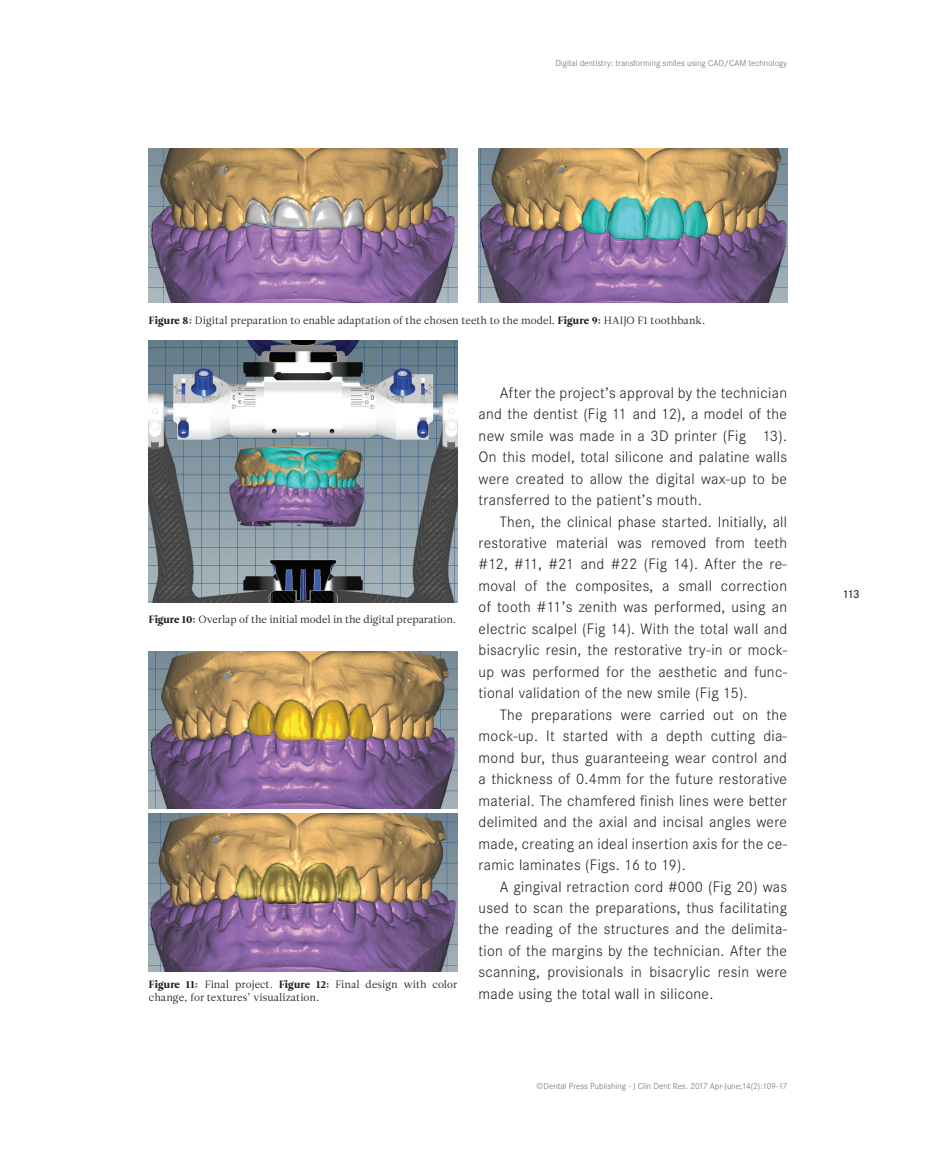
<style>
.page{position:relative;width:936px;height:1149px;background:#fff}
.page>*{position:absolute;margin:0;border:0;box-sizing:border-box;transform-origin:0 0}
.t1{font:300 15.75px/21.5px "Corporate STOT";letter-spacing:.02em;color:#231f20;text-align:justify}
.t2{font:500 12px "Corporate STOT";color:#231f20}
.t3{font:10.5px/12.6px "Leitura Roman 1";letter-spacing:.01em;color:#231f20}
.t4{font:300 9px "Corporate STOT";color:#6c6d70}
.s1{font-family:"Leitura Roman 4"}
</style>
<div class="page">
<img style="left:478px;top:149px;width:309px;height:154px">
<img style="left:149px;top:651px;width:308px;height:157px">
<img style="left:149px;top:149px;width:308px;height:154px">
<img style="left:149px;top:341px;width:308px;height:261px">
<img style="left:149px;top:813px;width:308px;height:157px">
<p class="t4" style="left:555px;top:58px;width:233px">Digital dentistry: transforming smiles using CAD/CAM technology</p>
<p class="t3" style="left:149px;top:314px;width:558px"><span class="s1">Figure 8:</span> Digital preparation to enable adaptation of the chosen teeth to the model. <span class="s1">Figure 9:</span> HAIJO F1 toothbank.</p>
<p class="t3" style="left:149px;top:613px;width:309px"><span class="s1">Figure 10:</span> Overlap of the initial model in the digital preparation.</p>
<p class="t3" style="left:149px;top:977px;width:310px"><span class="s1">Figure 11:</span> Final project. <span class="s1">Figure 12:</span> Final design with color change, for textures’ visualization.</p>
<p class="t1" style="left:478px;top:382px;width:310px;text-indent:21px">After the project’s approval by the technician and the dentist (Fig 11 and 12), a model of the new smile was made in a 3D printer (Fig 13).<br>On this model, total silicone and palatine walls were created to allow the digital wax-up to be transferred to the patient’s mouth.</p>
<p class="t1" style="left:478px;top:510px;width:310px;text-indent:21px">Then, the clinical phase started. Initially, all restorative material was removed from teeth #12, #11, #21 and #22 (Fig 14). After the re&shy;moval of the composites, a small correction of tooth #11’s zenith was performed, using an electric scalpel (Fig 14). With the total wall and bisacrylic resin, the restorative try-in or mock&shy;up was performed for the aesthetic and func&shy;tional validation of the new smile (Fig 15).</p>
<p class="t1" style="left:478px;top:703px;width:310px;text-indent:21px">The preparations were carried out on the mock-up. It started with a depth cutting dia&shy;mond bur, thus guaranteeing wear control and a thickness of 0.4mm for the future restorative material. The chamfered finish lines were better delimited and the axial and incisal angles were made, creating an ideal insertion axis for the ce&shy;ramic laminates (Figs. 16 to 19).</p>
<p class="t1" style="left:478px;top:875px;width:310px;text-indent:21px">A gingival retraction cord #000 (Fig 20) was used to scan the preparations, thus facilitating the reading of the structures and the delimita&shy;tion of the margins by the technician. After the scanning, provisionals in bisacrylic resin were made using the total wall in silicone.</p>
<p class="t4" style="left:536px;top:1080px;width:252px">©Dental Press Publishing - J Clin Dent Res. 2017 Apr-June;14(2):109-17</p>
<p class="t2" style="left:842px;top:586px;width:19px">113</p>
</div>
